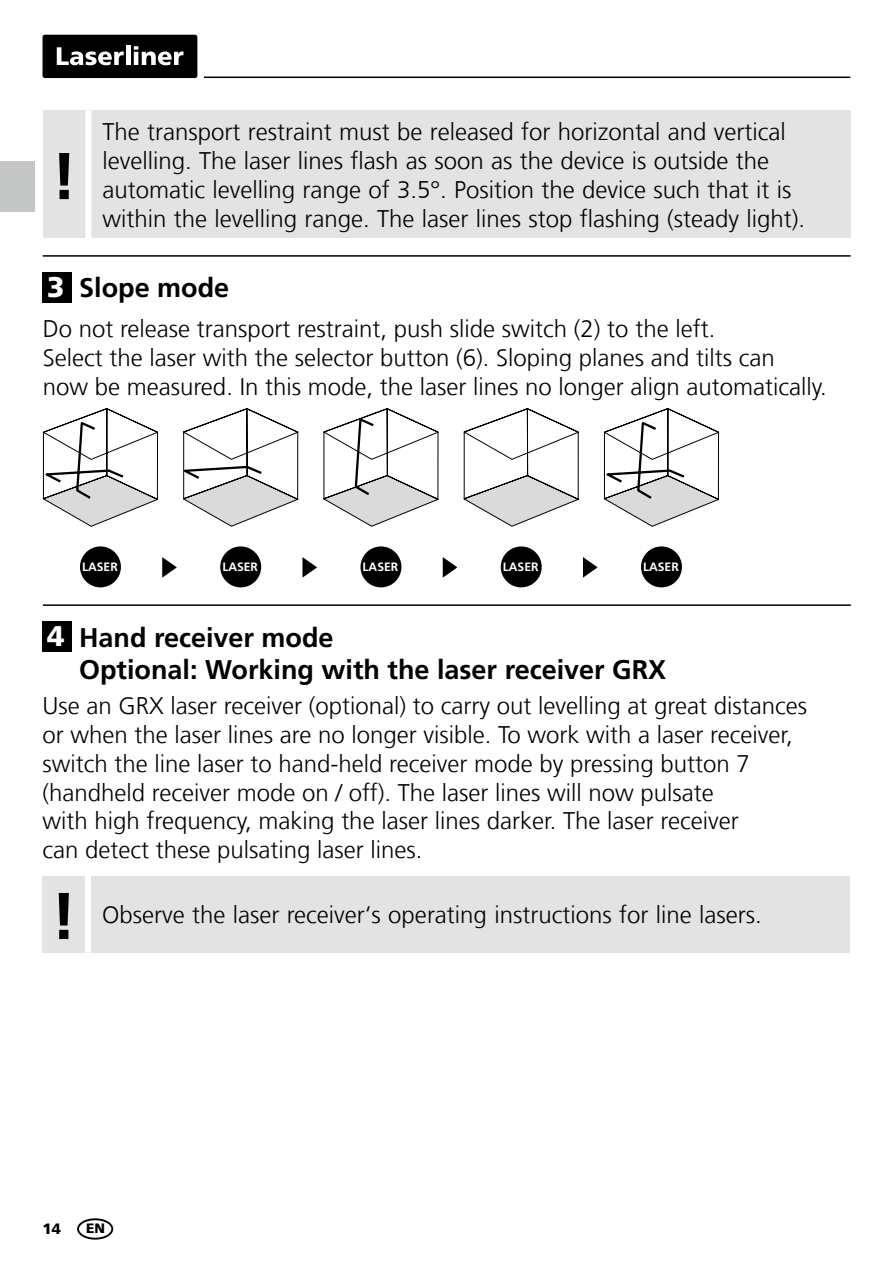
<style>
.page{position:relative;width:893px;height:1263px;background:#fff}
.page>*{position:absolute;margin:0;border:0;box-sizing:border-box;transform-origin:0 0}
.t1{font:700 66px "Frutiger LT Com";color:#000}
.t2{font:700 27px/32.4px "Frutiger LT Com";color:#000}
.t3{font:300 24px/28.8px "Frutiger LT Com";color:#000}
.t4{font:900 15px "Frutiger LT Com";color:#000}
.t5{font:900 13.5px "Frutiger LT Com";color:#000}
.t6{font:700 12px "Frutiger LT Com";color:#fff}
.s1{font-weight:900;font-size:28.5px;color:#fff}
</style>
<div class="page">
<hr style="left:204px;top:77px;width:646px;height:1px;background:#000">
<div style="left:43px;top:35px;width:154px;height:43px;background:#000;border-radius:2px"></div>
<svg style="left:57px;top:47px;width:67px;height:18px"></svg>
<hr style="left:126px;top:46px;width:4px;height:19px;background:#fff">
<svg style="left:134px;top:46px;width:50px;height:19px"></svg>
<div style="left:80px;top:546px;width:41px;height:41px;background:#000;border-radius:50%"></div>
<div style="left:220px;top:546px;width:41px;height:41px;background:#000;border-radius:50%"></div>
<div style="left:360px;top:546px;width:41px;height:41px;background:#000;border-radius:50%"></div>
<div style="left:501px;top:546px;width:41px;height:41px;background:#000;border-radius:50%"></div>
<div style="left:641px;top:546px;width:41px;height:41px;background:#000;border-radius:50%"></div>
<svg style="left:162px;top:557px;width:15px;height:21px"></svg>
<svg style="left:302px;top:557px;width:15px;height:21px"></svg>
<svg style="left:442px;top:557px;width:15px;height:21px"></svg>
<svg style="left:583px;top:557px;width:15px;height:21px"></svg>
<svg style="left:183px;top:408px;width:115px;height:119px"></svg>
<svg style="left:43px;top:408px;width:115px;height:119px"></svg>
<svg style="left:604px;top:408px;width:115px;height:119px"></svg>
<svg style="left:323px;top:408px;width:116px;height:119px"></svg>
<svg style="left:464px;top:408px;width:115px;height:119px"></svg>
<div style="left:43px;top:621px;width:29px;height:31px;background:#000"></div>
<div style="left:43px;top:876px;width:807px;height:76px;background:#e3e3e3"></div>
<div style="left:85px;top:876px;width:6px;height:76px;background:#fff"></div>
<hr style="left:43px;top:604px;width:808px;height:2px;background:#000">
<hr style="left:43px;top:255px;width:808px;height:2px;background:#000">
<div style="left:43px;top:272px;width:29px;height:30px;background:#000"></div>
<div style="left:43px;top:111px;width:808px;height:127px;background:#e3e3e3"></div>
<div style="left:85px;top:111px;width:6px;height:127px;background:#fff"></div>
<div style="left:77px;top:1218px;width:36px;height:21px;border:2px solid #000;border-radius:50%"></div>
<div style="left:0;top:161px;width:34px;height:51px;background:#c5c6c6"></div>
<h1 class="t1" style="left:51px;top:137px;width:27px">!</h1>
<p class="t3" style="left:102px;top:118px;width:704px">The transport restraint must be released for horizontal and vertical levelling. The laser lines flash as soon as the device is outside the automatic levelling range of 3.5°. Position the device such that it is within the levelling range. The laser lines stop flashing (steady light).</p>
<p class="t2" style="left:47px;top:272px;width:183px"><span class="s1">3</span> Slope mode</p>
<p class="t3" style="left:43px;top:314px;width:786px">Do not release transport restraint, push slide switch (2) to the left.<br>Select the laser with the selector button (6). Sloping planes and tilts can<br>now be measured. In this mode, the laser lines no longer align automatically.</p>
<p class="t6" style="left:82px;top:560px;width:37px">LASER</p>
<p class="t6" style="left:222px;top:560px;width:37px">LASER</p>
<p class="t6" style="left:363px;top:560px;width:37px">LASER</p>
<p class="t6" style="left:503px;top:560px;width:37px">LASER</p>
<p class="t6" style="left:643px;top:560px;width:37px">LASER</p>
<p class="t2" style="left:79px;top:621px;width:589px;text-indent:-32px"><span class="s1">4</span> Hand receiver mode<br>Optional: Working with the laser receiver GRX</p>
<p class="t3" style="left:43px;top:692px;width:766px">Use an GRX laser receiver (optional) to carry out levelling at great distances or when the laser lines are no longer visible. To work with a laser receiver, switch the line laser to hand-held receiver mode by pressing button 7 (handheld receiver mode on / off). The laser lines will now pulsate<br>with high frequency, making the laser lines darker. The laser receiver<br>can detect these pulsating laser lines.</p>
<h1 class="t1" style="left:51px;top:877px;width:27px">!</h1>
<p class="t3" style="left:102px;top:901px;width:661px">Observe the laser receiver‘s operating instructions for line lasers.</p>
<p class="t4" style="left:43px;top:1219px;width:20px">14</p>
<p class="t5" style="left:86px;top:1220px;width:20px">EN</p>
</div>
